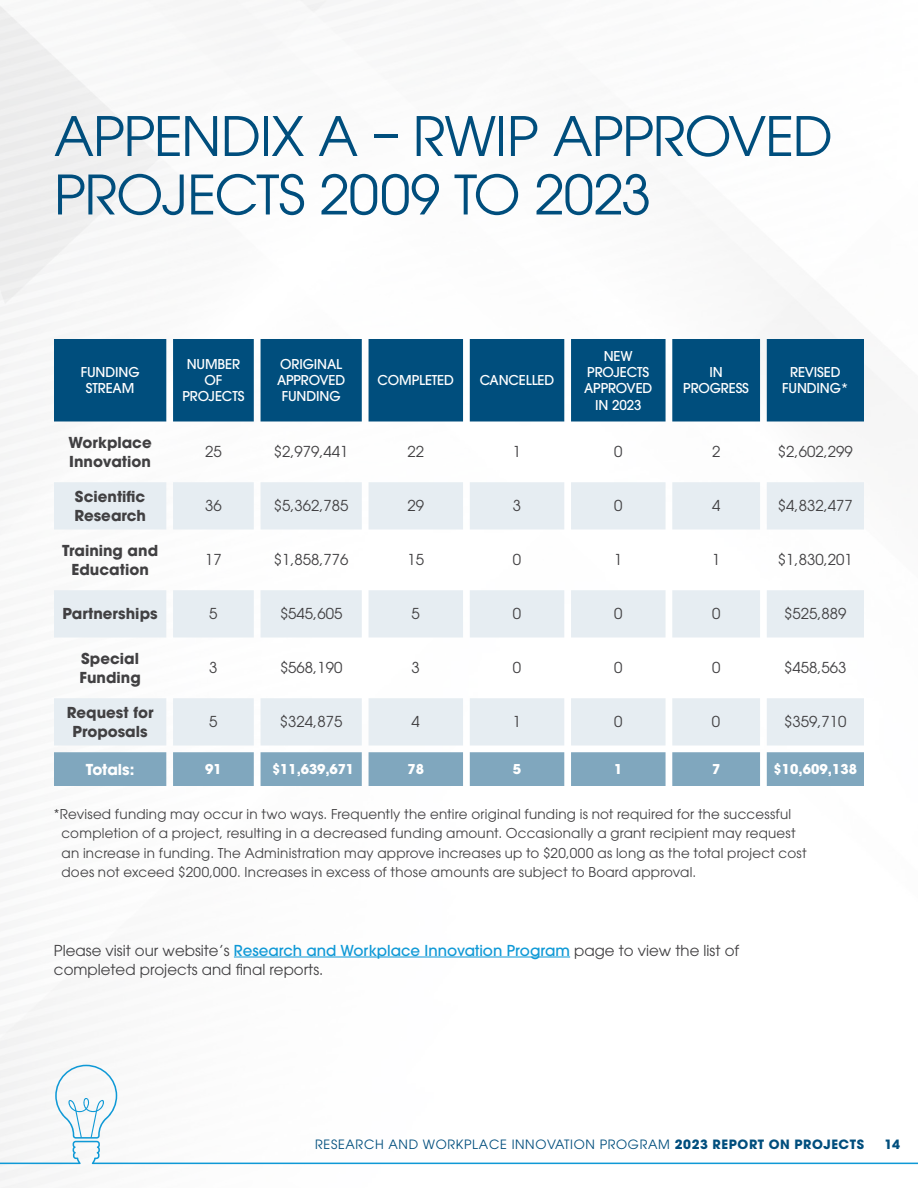
<style>
.page{position:relative;width:918px;height:1188px;background:#fff}
.page>*{position:absolute;margin:0;border:0;box-sizing:border-box;transform-origin:0 0}
.t1{font:54px/58.5px "ITC Avant Garde Pro";letter-spacing:-.02em;color:#004e7d}
.t2{font:15px/19.5px "ITC Avant Garde Pro";color:#414042}
.t3{font:700 15px/19.5px "ITC Avant Garde Pro";color:#414042}
.t4{font:700 15px "ITC Avant Garde Pro";letter-spacing:-.015em;color:#fff}
.t5{font:13.5px/19.5px "ITC Avant Garde Pro";letter-spacing:.015em;color:#414042}
.t6{font:500 13.5px/16.2px "ITC Avant Garde Pro";letter-spacing:-.01em;color:#fff;text-align:center}
.t7{font:700 13.5px "ITC Avant Garde Pro";color:#fff}
.t8{font:12.75px "ITC Avant Garde Pro";letter-spacing:.05em;color:#004e7d}
.t9{font:700 12.75px "ITC Avant Garde Pro";color:#004e7d}
.s1{font-weight:500;color:#0f99d6}
.s2{font-weight:700}
</style>
<div class="page">
<hr style="left:234px;top:957px;width:336px;height:1px;background:#0f99d6">
<svg style="left:54px;top:339px;width:810px;height:83px;background:#105985"></svg>
<svg style="left:54px;top:482px;width:810px;height:264px;fill:#ecf1f5"></svg>
<svg style="left:54px;top:752px;width:810px;height:34px;background:#88acc2"></svg>
<svg style="left:0;top:1065px;width:918px;height:99px"></svg>
<h1 class="t1" style="left:54px;top:106px;width:780px">APPENDIX A – RWIP APPROVED<br>PROJECTS 2009 TO 2023</h1>
<p class="t6" style="left:81px;top:364px;width:60px">FUNDING<br>STREAM</p>
<p class="t6" style="left:182px;top:356px;width:64px">NUMBER<br>OF<br>PROJECTS</p>
<p class="t6" style="left:277px;top:356px;width:70px">ORIGINAL<br>APPROVED<br>FUNDING</p>
<p class="t6" style="left:378px;top:372px;width:78px">COMPLETED</p>
<p class="t6" style="left:480px;top:372px;width:76px">CANCELLED</p>
<p class="t6" style="left:584px;top:348px;width:70px">NEW<br>PROJECTS<br>APPROVED<br>IN 2023</p>
<p class="t6" style="left:683px;top:364px;width:67px">IN<br>PROGRESS</p>
<p class="t6" style="left:782px;top:364px;width:68px">REVISED<br>FUNDING*</p>
<p class="t3" style="left:69px;top:432px;width:85px">Workplace<br>Innovation</p>
<p class="t2" style="left:205px;top:442px;width:18px">25</p>
<p class="t2" style="left:274px;top:442px;width:76px">$2,979,441</p>
<p class="t2" style="left:407px;top:442px;width:18px">22</p>
<p class="t2" style="left:513px;top:442px;width:10px">1</p>
<p class="t2" style="left:614px;top:442px;width:10px">0</p>
<p class="t2" style="left:712px;top:442px;width:10px">2</p>
<p class="t2" style="left:778px;top:442px;width:76px">$2,602,299</p>
<p class="t3" style="left:74px;top:486px;width:73px">Scientific<br>Research</p>
<p class="t2" style="left:205px;top:496px;width:18px">36</p>
<p class="t2" style="left:274px;top:496px;width:76px">$5,362,785</p>
<p class="t2" style="left:407px;top:496px;width:18px">29</p>
<p class="t2" style="left:513px;top:496px;width:10px">3</p>
<p class="t2" style="left:614px;top:496px;width:10px">0</p>
<p class="t2" style="left:712px;top:496px;width:10px">4</p>
<p class="t2" style="left:778px;top:496px;width:76px">$4,832,477</p>
<p class="t3" style="left:62px;top:540px;width:97px;text-align:center">Training and<br>Education</p>
<p class="t2" style="left:205px;top:550px;width:18px">17</p>
<p class="t2" style="left:274px;top:550px;width:76px">$1,858,776</p>
<p class="t2" style="left:407px;top:550px;width:18px">15</p>
<p class="t2" style="left:513px;top:550px;width:10px">0</p>
<p class="t2" style="left:614px;top:550px;width:10px">1</p>
<p class="t2" style="left:712px;top:550px;width:10px">1</p>
<p class="t2" style="left:778px;top:550px;width:76px">$1,830,201</p>
<p class="t3" style="left:63px;top:604px;width:97px">Partnerships</p>
<p class="t2" style="left:209px;top:604px;width:10px">5</p>
<p class="t2" style="left:280px;top:604px;width:64px">$545,605</p>
<p class="t2" style="left:412px;top:604px;width:10px">5</p>
<p class="t2" style="left:513px;top:604px;width:10px">0</p>
<p class="t2" style="left:614px;top:604px;width:10px">0</p>
<p class="t2" style="left:712px;top:604px;width:10px">0</p>
<p class="t2" style="left:784px;top:604px;width:64px">$525,889</p>
<p class="t3" style="left:80px;top:648px;width:63px">Special<br>Funding</p>
<p class="t2" style="left:209px;top:658px;width:10px">3</p>
<p class="t2" style="left:280px;top:658px;width:64px">$568,190</p>
<p class="t2" style="left:412px;top:658px;width:10px">3</p>
<p class="t2" style="left:513px;top:658px;width:10px">0</p>
<p class="t2" style="left:614px;top:658px;width:10px">0</p>
<p class="t2" style="left:712px;top:658px;width:10px">0</p>
<p class="t2" style="left:784px;top:658px;width:64px">$458,563</p>
<p class="t3" style="left:67px;top:702px;width:88px;text-align:center">Request for<br>Proposals</p>
<p class="t2" style="left:209px;top:712px;width:10px">5</p>
<p class="t2" style="left:280px;top:712px;width:64px">$324,875</p>
<p class="t2" style="left:412px;top:712px;width:10px">4</p>
<p class="t2" style="left:513px;top:712px;width:10px">1</p>
<p class="t2" style="left:614px;top:712px;width:10px">0</p>
<p class="t2" style="left:712px;top:712px;width:10px">0</p>
<p class="t2" style="left:784px;top:712px;width:64px">$359,710</p>
<p class="t4" style="left:86px;top:759px;width:50px">Totals:</p>
<p class="t7" style="left:205px;top:760px;width:18px">91</p>
<p class="t7" style="left:272px;top:760px;width:84px">$11,639,671</p>
<p class="t7" style="left:407px;top:760px;width:18px">78</p>
<p class="t7" style="left:513px;top:760px;width:10px">5</p>
<p class="t7" style="left:614px;top:760px;width:10px">1</p>
<p class="t7" style="left:712px;top:760px;width:10px">7</p>
<p class="t7" style="left:774px;top:760px;width:85px">$10,609,138</p>
<p class="t5" style="left:62px;top:804px;width:747px;text-indent:-8px">*Revised funding may occur in two ways. Frequently the entire original funding is not required for the successful completion of a project, resulting in a decreased funding amount. Occasionally a grant recipient may request an increase in funding. The Administration may approve increases up to $20,000 as long as the total project cost does not exceed $200,000. Increases in excess of those amounts are subject to Board approval.</p>
<p class="t2" style="left:54px;top:940px;width:687px">Please visit our website’s <span class="s1">Research and Workplace Innovation Program</span> page to view the list of completed projects and final reports.</p>
<p class="t8" style="left:315px;top:1136px;width:550px">RESEARCH AND WORKPLACE INNOVATION PROGRAM <span class="s2">2023 REPORT ON PROJECTS</span></p>
<p class="t9" style="left:885px;top:1136px;width:17px">14</p>
</div>
